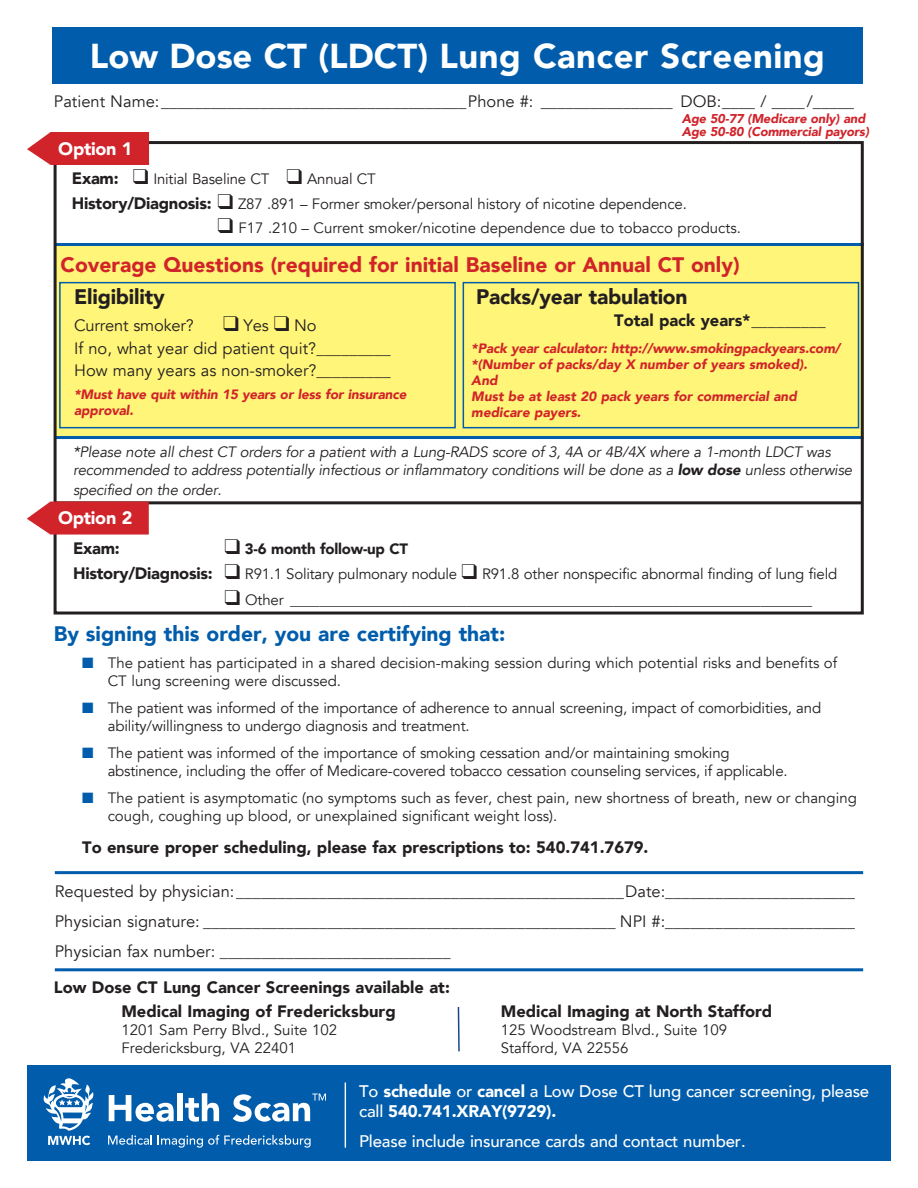
<style>
.page{position:relative;width:918px;height:1188px;background:#fff}
.page>*{position:absolute;margin:0;border:0;box-sizing:border-box;transform-origin:0 0}
.t1{font:900 34.5px "Avenir";letter-spacing:.015em;color:#fff}
.t2{font:900 21px "Avenir";color:#d1232a}
.t3{font:900 21px "Avenir";color:#015dab}
.t4{font:900 21px "Avenir";letter-spacing:-.01em;color:#231f20}
.t5{font:900 18px "Avenir";letter-spacing:-.015em;color:#fff}
.t6{font:500 16.8px/20.1px "Avenir";letter-spacing:-.01em;color:#fff}
.t7{font:16.5px/30px "Avenir";color:#231f20;text-align:justify}
.t8{font:900 16.5px/24.3px "Avenir";color:#231f20}
.t9{font:15px/18px "Avenir";letter-spacing:-.01em;color:#231f20}
.t10{font:italic 15px/18px "Avenir";letter-spacing:-.015em;color:#231f20}
.t11{font:italic 900 13.5px/16.2px "Avenir";letter-spacing:-.01em;color:#d1232a}
.t12{font:italic 900 12.75px/13.5px "Avenir";letter-spacing:-.01em;color:#d1232a}
.s1{font-weight:900;font-size:16.5px}
.s2{font-weight:900}
.s3{color:#015dab}
</style>
<div class="page">
<div style="left:52px;top:27px;width:811px;height:56px;background:#015dab"></div>
<hr style="left:55px;top:871px;width:808px;height:3px;background:#015dab">
<svg style="left:457px;top:1007px;width:3px;height:45px"></svg>
<div style="left:27px;top:1065px;width:864px;height:96px;background:#015dab"></div>
<svg style="left:109px;top:1095px;width:65px;height:27px"></svg>
<div style="left:177px;top:1093px;width:6px;height:28px;background:#fff"></div>
<svg style="left:185px;top:1093px;width:34px;height:29px"></svg>
<svg style="left:233px;top:1094px;width:93px;height:28px"></svg>
<svg style="left:44px;top:1078px;width:50px;height:67px"></svg>
<svg style="left:108px;top:1135px;width:44px;height:10px"></svg>
<svg style="left:158px;top:1135px;width:153px;height:13px"></svg>
<hr style="left:345px;top:1082px;width:1px;height:66px;background:#fff">
<hr style="left:55px;top:968px;width:808px;height:3px;background:#015dab">
<div style="left:55px;top:244px;width:808px;height:194px;background:#fff578"></div>
<div style="left:59px;top:282px;width:397px;height:146px;border:2px solid #015dab"></div>
<hr style="left:55px;top:436px;width:808px;height:3px;background:#015dab">
<hr style="left:55px;top:243px;width:809px;height:3px;background:#015dab">
<div style="left:463px;top:282px;width:396px;height:146px;border:2px solid #015dab"></div>
<div style="left:54px;top:141px;width:810px;height:474px;border:3px solid #231f20"></div>
<hr style="left:55px;top:501px;width:807px;height:3px;background:#231f20">
<svg style="left:27px;top:502px;width:122px;height:33px;background:#d53a40"></svg>
<svg style="left:27px;top:132px;width:122px;height:33px;background:#d5383e"></svg>
<h1 class="t1" style="left:90px;top:26px;width:737px">Low Dose CT (LDCT) Lung Cancer Screening</h1>
<p class="t7" style="left:54px;top:87px;width:802px">Patient Name:_____________________________________Phone #: ________________ DOB:____ / ____ /_____</p>
<p class="t5" style="left:58px;top:133px;width:76px">Option 1</p>
<p class="t12" style="left:682px;top:112px;width:189px">Age 50-77 (Medicare only) and<br>Age 50-80 (Commercial payors)</p>
<p class="t9" style="left:72px;top:166px;width:616px;line-height:25.5px"><span class="s1">Exam:</span> ❑ Initial Baseline CT ❑ Annual CT<br><span class="s1">History/Diagnosis:</span> ❑ Z87 .891 – Former smoker/personal history of nicotine dependence.</p>
<p class="t9" style="left:217px;top:219px;width:525px">❑ F17 .210 – Current smoker/nicotine dependence due to tobacco products.</p>
<h2 class="t2" style="left:61px;top:247px;width:681px">Coverage Questions (required for initial Baseline or Annual CT only)</h2>
<h2 class="t4" style="left:74px;top:279px;width:92px">Eligibility</h2>
<p class="t7" style="left:74px;top:311px;width:121px">Current smoker?</p>
<p class="t7" style="left:74px;top:315px;width:318px;line-height:22.5px;text-align:left;text-indent:149px">❑ Yes ❑ No<br>If no, what year did patient quit?_________<br>How many years as non-smoker?_________</p>
<p class="t11" style="left:74px;top:386px;width:334px">*Must have quit within 15 years or less for insurance approval.</p>
<h2 class="t4" style="left:476px;top:279px;width:213px">Packs/year tabulation</h2>
<p class="t8" style="left:614px;top:308px;width:213px">Total pack years*_________</p>
<p class="t11" style="left:471px;top:340px;width:371px">*Pack year calculator: http://www.smokingpackyears.com/ *(Number of packs/day X number of years smoked).<br>And<br>Must be at least 20 pack years for commercial and medicare payers.</p>
<p class="t10" style="left:73px;top:443px;width:781px">*Please note all chest CT orders for a patient with a Lung-RADS score of 3, 4A or 4B/4X where a 1-month LDCT was recommended to address potentially infectious or inflammatory conditions will be done as a <span class="s2">low dose</span> unless otherwise</p>
<p class="t10" style="left:73px;top:481px;width:150px">specified on the order.</p>
<p class="t5" style="left:58px;top:503px;width:76px">Option 2</p>
<p class="t9" style="left:73px;top:537px;width:766px;line-height:25.2px;text-indent:152px">❑ <span class="s2">3-6 month follow-up CT<br></span><span class="s1">History/Diagnosis:</span> ❑ R91.1 Solitary pulmonary nodule ❑ R91.8 other nonspecific abnormal finding of lung field</p>
<p class="t9" style="left:225px;top:591px;width:589px">❑ Other _______________________________________________________________________</p>
<p class="t8" style="left:73px;top:536px;width:48px">Exam:</p>
<h2 class="t3" style="left:54px;top:616px;width:453px">By signing this order, you are certifying that:</h2>
<p class="t9" style="left:108px;top:654px;width:731px;text-indent:-26px"><span class="s3">■</span> The patient has participated in a shared decision-making session during which potential risks and benefits of<br>CT lung screening were discussed.</p>
<p class="t9" style="left:108px;top:699px;width:715px;text-indent:-26px"><span class="s3">■</span> The patient was informed of the importance of adherence to annual screening, impact of comorbidities, and ability/willingness to undergo diagnosis and treatment.</p>
<p class="t9" style="left:108px;top:744px;width:681px;text-indent:-26px"><span class="s3">■</span> The patient was informed of the importance of smoking cessation and/or maintaining smoking abstinence, including the offer of Medicare-covered tobacco cessation counseling services, if applicable.</p>
<p class="t9" style="left:108px;top:789px;width:751px;text-indent:-26px"><span class="s3">■</span> The patient is asymptomatic (no symptoms such as fever, chest pain, new shortness of breath, new or changing cough, coughing up blood, or unexplained significant weight loss).</p>
<p class="t8" style="left:82px;top:835px;width:568px">To ensure proper scheduling, please fax prescriptions to: 540.741.7679.</p>
<p class="t7" style="left:55px;top:877px;width:802px">Requested by physician:_______________________________________________Date:_______________________ Physician signature: __________________________________________________ NPI #:_______________________ Physician fax number: ____________________________</p>
<p class="t8" style="left:121px;top:974px;width:330px;text-indent:-68px">Low Dose CT Lung Cancer Screenings available at:<br>Medical Imaging of Fredericksburg</p>
<p class="t8" style="left:501px;top:999px;width:273px">Medical Imaging at North Stafford</p>
<p class="t9" style="left:121px;top:1021px;width:217px">1201 Sam Perry Blvd., Suite 102</p>
<p class="t9" style="left:501px;top:1021px;width:228px">125 Woodstream Blvd., Suite 109</p>
<p class="t9" style="left:121px;top:1039px;width:176px">Fredericksburg, VA 22401</p>
<p class="t9" style="left:501px;top:1039px;width:129px">Stafford, VA 22556</p>
<p class="t6" style="left:359px;top:1080px;width:512px">To <span class="s2">schedule</span> or <span class="s2">cancel</span> a Low Dose CT lung cancer screening, please call <span class="s2">540.741.XRAY(9729).</span></p>
<p class="t6" style="left:359px;top:1130px;width:388px">Please include insurance cards and contact number.</p>
</div>
